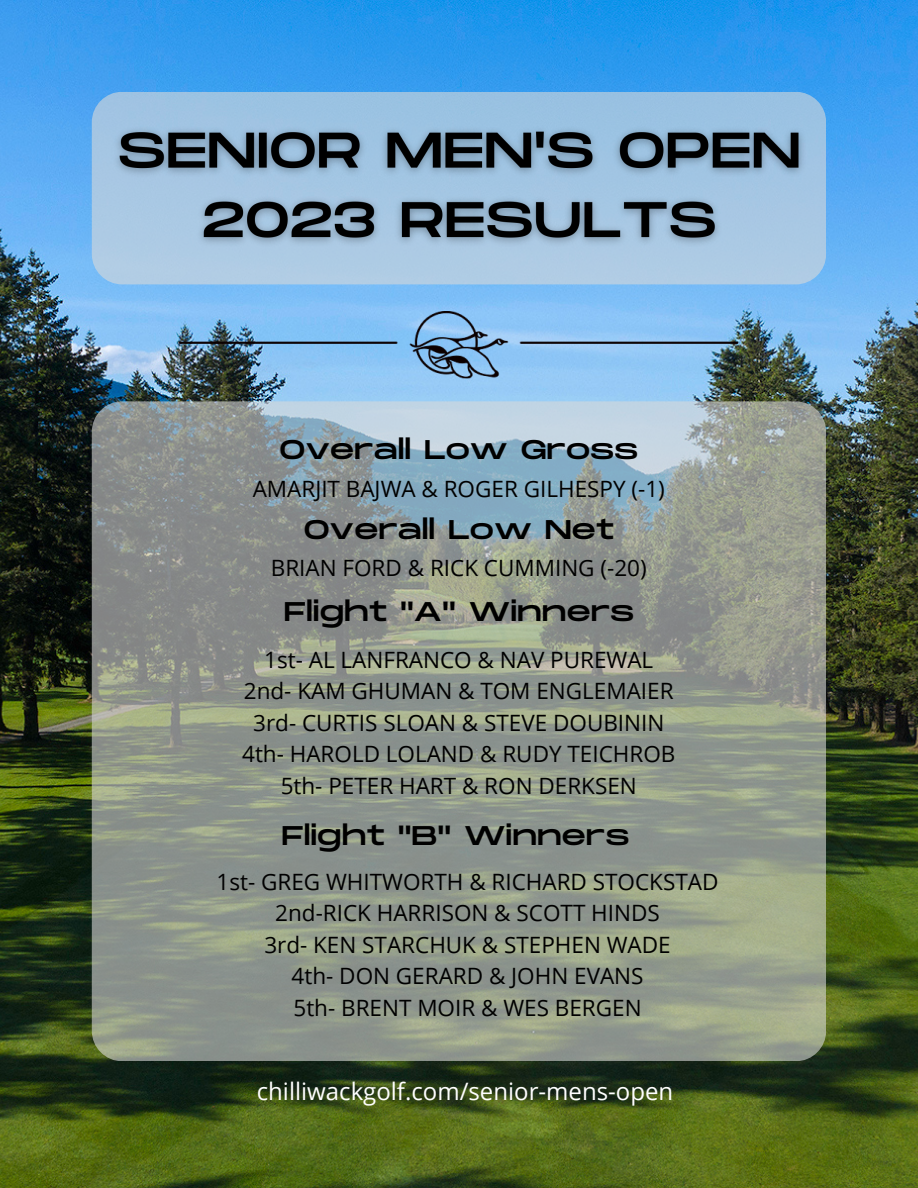
<style>
.page{position:relative;width:918px;height:1188px;background:#fff}
.page>*{position:absolute;margin:0;border:0;box-sizing:border-box;transform-origin:0 0}
.t1{font:27px "Monument Extended";color:#000}
.t2{font:24px "Open Sans";color:#fff}
.t3{font:22.5px "Open Sans";color:#000}
</style>
<div class="page">
<img style="left:0;top:0;width:918px;height:1188px">
<div style="left:92px;top:92px;width:734px;height:192px;background:linear-gradient(to bottom,#9bc1e2,#b1cce5);border-radius:30px"></div>
<svg style="left:92px;top:401px;width:734px;height:660px;background:#939c93"></svg>
<img style="left:180px;top:311px;width:559px;height:68px">
<img style="left:105px;top:113px;width:708px;height:154px">
<p class="t1" style="left:280px;top:435px;width:360px">Overall Low Gross</p>
<p class="t3" style="left:253px;top:473px;width:414px">AMARJIT BAJWA &amp; ROGER GILHESPY (-1)</p>
<p class="t1" style="left:304px;top:514px;width:312px">Overall Low Net</p>
<p class="t3" style="left:271px;top:552px;width:377px">BRIAN FORD &amp; RICK CUMMING (-20)</p>
<p class="t1" style="left:284px;top:597px;width:352px">Flight "A" Winners</p>
<p class="t3" style="left:264px;top:644px;width:390px">1st- AL LANFRANCO &amp; NAV PUREWAL</p>
<p class="t3" style="left:244px;top:675px;width:431px">2nd- KAM GHUMAN &amp; TOM ENGLEMAIER</p>
<p class="t3" style="left:253px;top:707px;width:413px">3rd- CURTIS SLOAN &amp; STEVE DOUBININ</p>
<p class="t3" style="left:242px;top:738px;width:435px">4th- HAROLD LOLAND &amp; RUDY TEICHROB</p>
<p class="t3" style="left:281px;top:770px;width:358px">5th- PETER HART &amp; RON DERKSEN</p>
<p class="t1" style="left:281px;top:821px;width:350px">Flight "B" Winners</p>
<p class="t3" style="left:217px;top:866px;width:503px">1st- GREG WHITWORTH &amp; RICHARD STOCKSTAD</p>
<p class="t3" style="left:275px;top:897px;width:386px">2nd-RICK HARRISON &amp; SCOTT HINDS</p>
<p class="t3" style="left:264px;top:929px;width:408px">3rd- KEN STARCHUK &amp; STEPHEN WADE</p>
<p class="t3" style="left:292px;top:960px;width:353px">4th- DON GERARD &amp; JOHN EVANS</p>
<p class="t3" style="left:294px;top:992px;width:350px">5th- BRENT MOIR &amp; WES BERGEN</p>
<p class="t2" style="left:257px;top:1074px;width:418px">chilliwackgolf.com/senior-mens-open</p>
</div>
